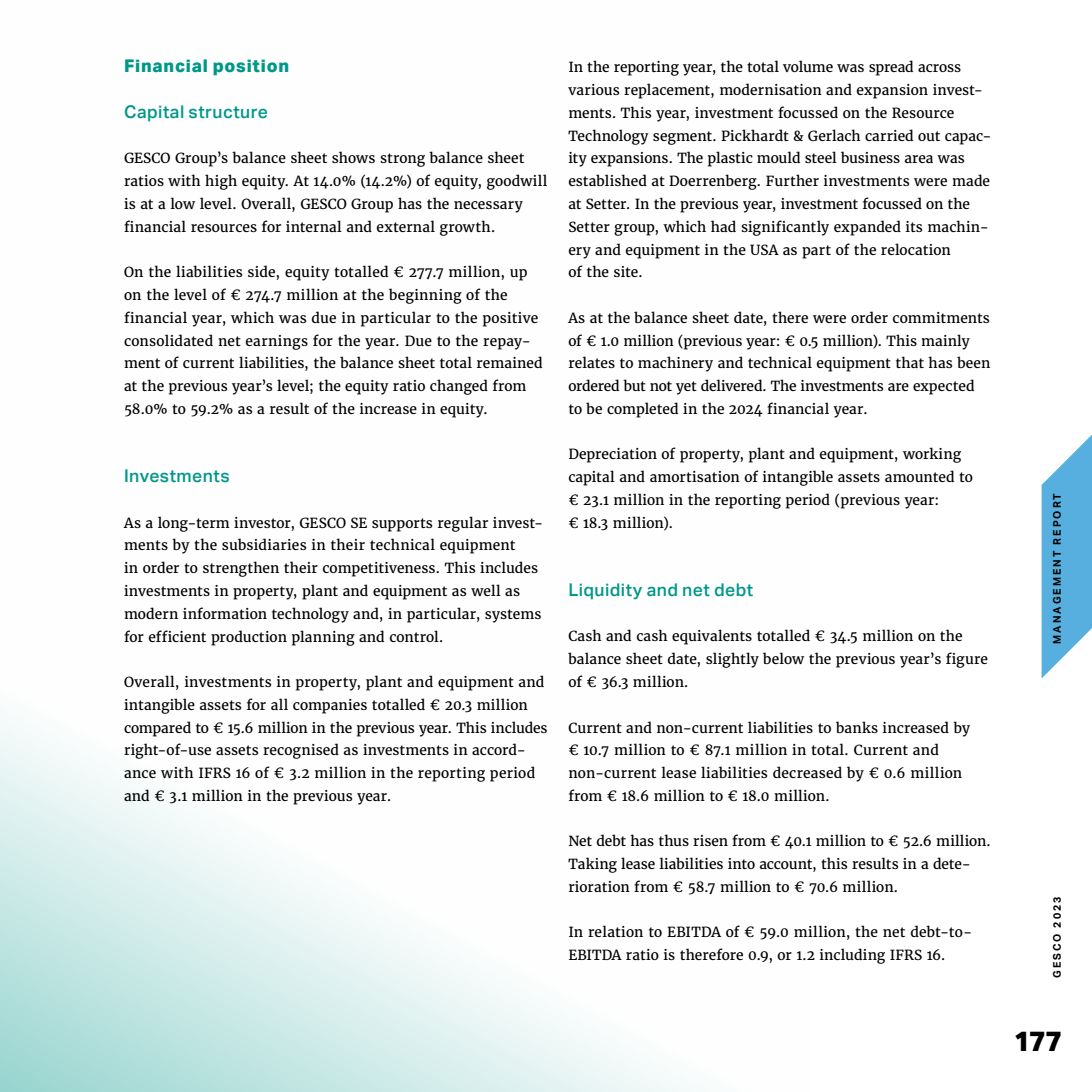
<style>
.page{position:relative;width:1092px;height:1092px;background:#fff}
.page>*{position:absolute;margin:0;border:0;box-sizing:border-box;transform-origin:0 0}
.t1{font:800 28px "Aktiv Grotesk";color:#000}
.t2{font:500 17.5px "Aktiv Grotesk";letter-spacing:.025em;color:#00978b}
.t3{font:800 17.5px "Aktiv Grotesk";letter-spacing:.045em;color:#00978b}
.t4{font:13.83px/22.8px "Merriweather";letter-spacing:.005em;color:#000}
.t5{font:700 10.5px "Aktiv Grotesk";letter-spacing:.195em;color:#000}
</style>
<div class="page">
<svg style="left:0;top:718px;width:690px;height:373px"></svg>
<svg style="left:1041px;top:435px;width:50px;height:243px"></svg>
<p class="t3" style="left:124px;top:56px;width:166px">Financial position</p>
<p class="t2" style="left:124px;top:102px;width:145px">Capital structure</p>
<p class="t4" style="left:124px;top:147px;width:425px">GESCO Group’s balance sheet shows strong balance sheet ratios with high equity. At 14.0 % (14.2 %) of equity, goodwill is at a low level. Overall, GESCO Group has the necessary financial resources for internal and external growth.</p>
<p class="t4" style="left:124px;top:261px;width:420px">On the liabilities side, equity totalled € 277.7 million, up on the level of € 274.7 million at the beginning of the financial year, which was due in particular to the positive consolidated net earnings for the year. Due to the repay&shy;ment of current liabilities, the balance sheet total remained at the previous year’s level; the equity ratio changed from 58.0 % to 59.2 % as a result of the increase in equity.</p>
<p class="t2" style="left:124px;top:466px;width:107px">Investments</p>
<p class="t4" style="left:124px;top:511px;width:420px">As a long- term investor, GESCO SE supports regular invest&shy;ments by the subsidiaries in their technical equipment<br>in order to strengthen their competitiveness. This includes investments in property, plant and equipment as well as modern information technology and, in particular, systems for efficient production planning and control.</p>
<p class="t4" style="left:124px;top:670px;width:425px">Overall, investments in property, plant and equipment and intangible assets for all companies totalled € 20.3 million compared to € 15.6 million in the previous year. This includes right- of- use assets recognised as investments in accord&shy;ance with IFRS 16 of € 3.2 million in the reporting period and € 3.1 million in the previous year.</p>
<p class="t4" style="left:568px;top:56px;width:425px">In the reporting year, the total volume was spread across various replacement, modernisation and expansion invest&shy;ments. This year, investment focussed on the Resource Technology segment. Pickhardt &amp; Gerlach carried out capac&shy;ity expansions. The plastic mould steel business area was established at Doerrenberg. Further investments were made at Setter. In the previous year, investment focussed on the Setter group, which had significantly expanded its machin&shy;ery and equipment in the USA as part of the relocation<br>of the site.</p>
<p class="t4" style="left:568px;top:306px;width:423px">As at the balance sheet date, there were order commitments of € 1.0 million (previous year: € 0.5 million). This mainly relates to machinery and technical equipment that has been ordered but not yet delivered. The investments are expected to be completed in the 2024 financial year.</p>
<p class="t4" style="left:568px;top:443px;width:406px">Depreciation of property, plant and equipment, working capital and amortisation of intangible assets amounted to € 23.1 million in the reporting period (previous year:<br>€ 18.3 million).</p>
<p class="t2" style="left:568px;top:579px;width:186px">Liquidity and net debt</p>
<p class="t4" style="left:568px;top:625px;width:421px">Cash and cash equivalents totalled € 34.5 million on the balance sheet date, slightly below the previous year’s figure of € 36.3 million.</p>
<p class="t4" style="left:568px;top:716px;width:403px">Current and non- current liabilities to banks increased by € 10.7 million to € 87.1 million in total. Current and non- current lease liabilities decreased by € 0.6 million from € 18.6 million to € 18.0 million.</p>
<p class="t4" style="left:568px;top:830px;width:424px">Net debt has thus risen from € 40.1 million to € 52.6 million.<br>Taking lease liabilities into account, this results in a dete&shy;rioration from € 58.7 million to € 70.6 million.</p>
<p class="t4" style="left:568px;top:921px;width:402px">In relation to EBITDA of € 59.0 million, the net debt- to-<br>EBITDA ratio is therefore 0.9, or 1.2 including IFRS 16.</p>
<p class="t5" style="left:1051px;top:643px;width:152px;rotate:-90deg">MANAGEMENT REPORT</p>
<p class="t5" style="left:1051px;top:978px;width:83px;rotate:-90deg">GESCO 2023</p>
<h1 class="t1" style="left:1013px;top:1025px;width:50px">177</h1>
</div>
